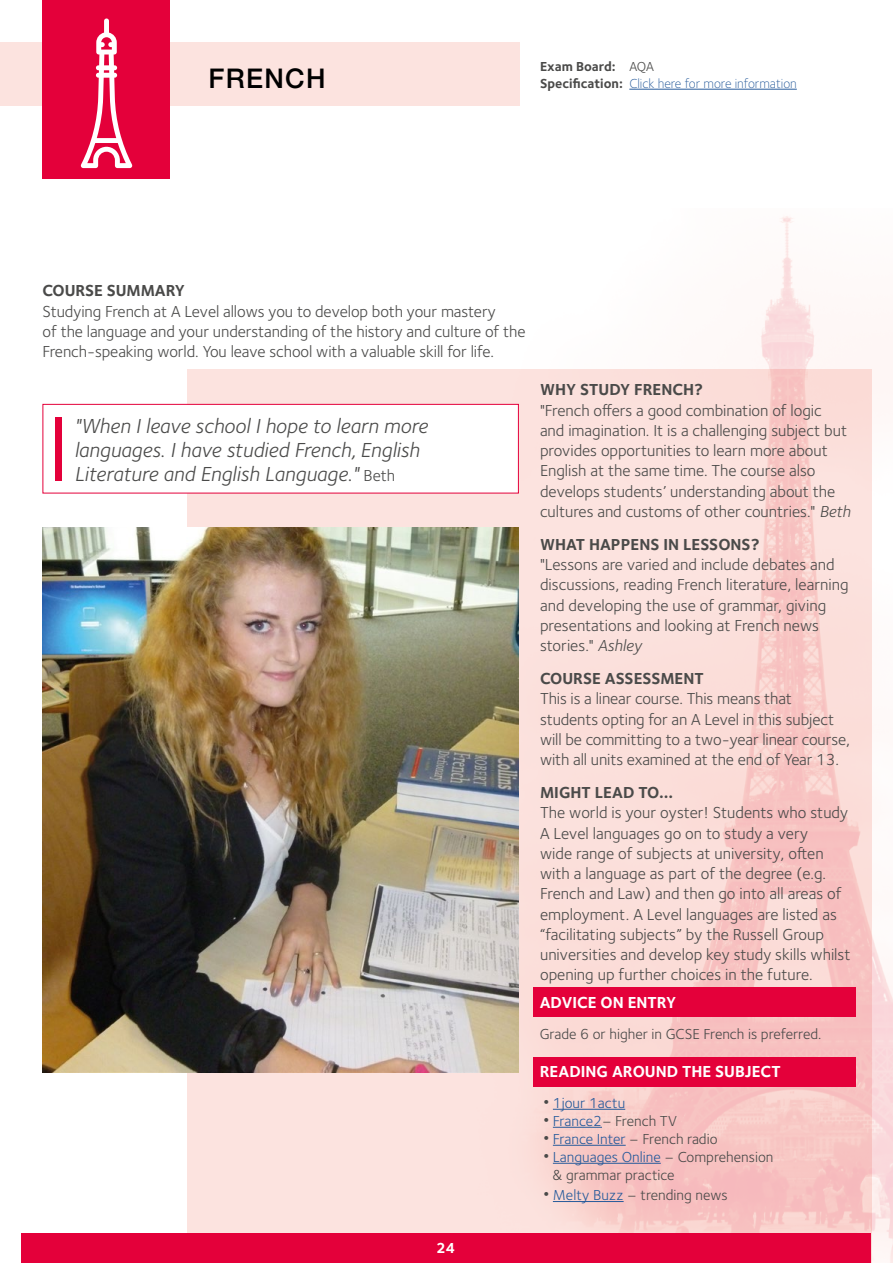
<style>
.page{position:relative;width:893px;height:1263px;background:#fff}
.page>*{position:absolute;margin:0;border:0;box-sizing:border-box;transform-origin:0 0}
.t1{font:500 27px "Helvetica Neue";letter-spacing:.05em;color:#000}
.t2{font:italic 21px/24px "Foundry Sterling OT3";color:#4a4a49}
.t3{font:16.5px/20.2px "Foundry Sterling OT3";letter-spacing:-.005em;color:#4a4a49}
.t4{font:700 16.5px "Foundry Sterling OT3";color:#4a4a49}
.t5{font:700 16.5px "Foundry Sterling OT3";color:#fff}
.t6{font:15px/18px "Foundry Sterling OT3";color:#4a4a49}
.t7{font:15px "Foundry Sterling OT3";color:#275b9b}
.t8{font:700 15px "Foundry Sterling OT3";color:#fff}
.t9{font:300 13.5px/16.5px "Foundry Sterling OT3";color:#275b9b}
.s1{font-weight:700;color:#4a4a49}
.s2{font-weight:400;color:#4a4a49}
.s3{font-style:normal;font-size:16.5px}
.s4{font-style:italic}
.s5{font-size:24px;color:#4a4a49}
.s6{font-size:24px}
.s7{color:#275b9b}
</style>
<div class="page">
<svg style="left:42px;top:369px;width:329px;height:864px;fill:#fce3df"></svg>
<img style="left:371px;top:216px;width:522px;height:1047px">
<div style="left:0;top:43px;width:519px;height:63px;background:#fce3df"></div>
<hr style="left:629px;top:89px;width:168px;height:1px;background:#275b9b">
<div style="left:21px;top:1233px;width:849px;height:30px;background:#e4003a"></div>
<img style="left:43px;top:527px;width:476px;height:545px">
<div style="left:43px;top:404px;width:476px;height:89px;background:#fff;border:1px solid #e4003a"></div>
<div style="left:55px;top:417px;width:7px;height:64px;background:#e4003a"></div>
<div style="left:43px;top:0;width:127px;height:179px;background:#e4003a"></div>
<svg style="left:81px;top:19px;width:51px;height:149px"></svg>
<div style="left:533px;top:987px;width:323px;height:30px;background:#e4003a"></div>
<div style="left:534px;top:1057px;width:322px;height:30px;background:#e4003a"></div>
<hr style="left:553px;top:1109px;width:72px;height:1px;background:#275b9b">
<hr style="left:553px;top:1127px;width:49px;height:1px;background:#275b9b">
<hr style="left:553px;top:1145px;width:73px;height:1px;background:#275b9b">
<hr style="left:553px;top:1163px;width:108px;height:1px;background:#275b9b">
<hr style="left:553px;top:1201px;width:71px;height:1px;background:#275b9b">
<h1 class="t1" style="left:208px;top:56px;width:119px">FRENCH</h1>
<p class="t9" style="left:540px;top:58px;width:258px"><span class="s1">Exam Board:</span> <span class="s2">AQA<br></span><span class="s1">Specification:</span> Click here for more information</p>
<p class="t4" style="left:43px;top:278px;width:144px">COURSE SUMMARY</p>
<p class="t3" style="left:43px;top:300px;width:485px">Studying French at A Level allows you to develop both your mastery<br>of the language and your understanding of the history and culture of the<br>French-speaking world. You leave school with a valuable skill for life.</p>
<p class="t2" style="left:74px;top:412px;width:355px">"When I leave school I hope to learn more languages. I have studied French, English<br>Literature and English Language." <span class="s3">Beth</span></p>
<p class="t4" style="left:540px;top:377px;width:165px">WHY STUDY FRENCH?</p>
<p class="t3" style="left:540px;top:399px;width:312px">"French offers a good combination of logic<br>and imagination. It is a challenging subject but provides opportunities to learn more about English at the same time. The course also develops students’ understanding about the cultures and customs of other countries." <span class="s4">Beth</span></p>
<p class="t4" style="left:540px;top:531px;width:221px">WHAT HAPPENS IN LESSONS?</p>
<p class="t3" style="left:540px;top:553px;width:310px">"Lessons are varied and include debates and discussions, reading French literature, learning and developing the use of grammar, giving presentations and looking at French news stories." <span class="s4">Ashley</span></p>
<p class="t4" style="left:540px;top:665px;width:165px">COURSE ASSESSMENT</p>
<p class="t3" style="left:540px;top:687px;width:312px">This is a linear course. This means that students opting for an A Level in this subject will be committing to a two-year linear course, with all units examined at the end of Year 13.</p>
<p class="t4" style="left:540px;top:779px;width:135px">MIGHT LEAD TO...</p>
<p class="t3" style="left:540px;top:801px;width:312px">The world is your oyster! Students who study A Level languages go on to study a very<br>wide range of subjects at university, often with a language as part of the degree (e.g.<br>French and Law) and then go into all areas of employment. A Level languages are listed as “facilitating subjects” by the Russell Group universities and develop key study skills whilst opening up further choices in the future.</p>
<p class="t5" style="left:540px;top:989px;width:138px">ADVICE ON ENTRY</p>
<p class="t6" style="left:540px;top:1024px;width:283px">Grade 6 or higher in GCSE French is preferred.</p>
<p class="t5" style="left:540px;top:1058px;width:243px">READING AROUND THE SUBJECT</p>
<p class="t7" style="left:540px;top:1092px;width:87px"><span class="s5">•</span>1jour 1actu</p>
<p class="t6" style="left:540px;top:1111px;width:139px"><span class="s6">•</span><span class="s7">France2</span>– French TV</p>
<p class="t6" style="left:540px;top:1129px;width:179px"><span class="s6">•</span><span class="s7">France Inter</span> – French radio</p>
<p class="t6" style="left:552px;top:1147px;width:222px;text-indent:-13px"><span class="s6">•</span><span class="s7">Languages Online</span> – Comprehension &amp; grammar practice</p>
<p class="t6" style="left:540px;top:1185px;width:190px"><span class="s6">•</span><span class="s7">Melty Buzz</span> – trending news</p>
<p class="t8" style="left:436px;top:1236px;width:21px">24</p>
</div>
